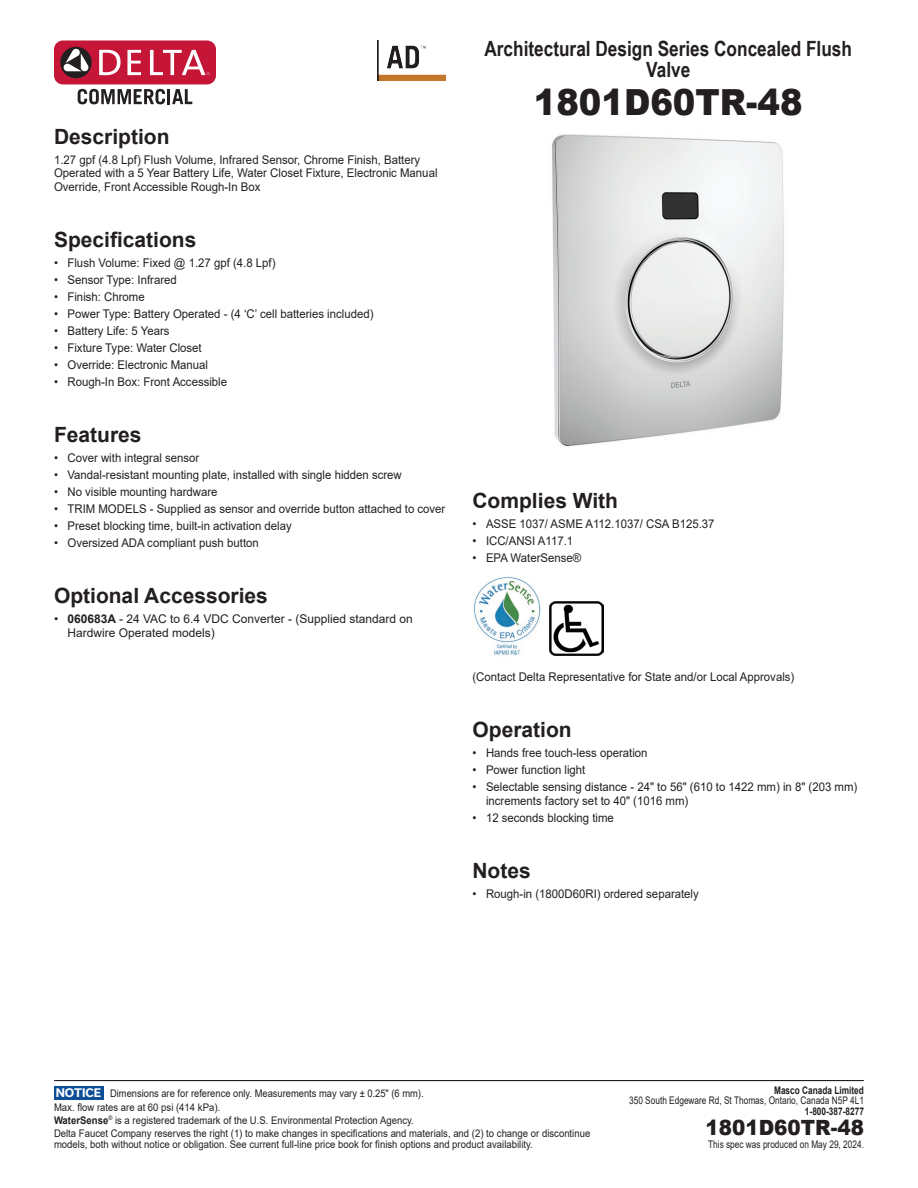
<style>
.page{position:relative;width:918px;height:1188px;background:#fff}
.page>*{position:absolute;margin:0;border:0;box-sizing:border-box;transform-origin:0 0}
.t1{font:900 36px "Arial";color:#231f20;scale:.94 1}
.Section_Header{font:700 21px "Arial";color:#231f20}
.Basic_Heading{font:700 21px/21px "Arial Narrow";color:#231f20;text-align:center}
.t2{font:900 21px "Arial";color:#231f20;scale:.95 1}
.Paragraph{font:12px/13.5px "Arial";color:#231f20;scale:.95 1}
.Paragraph-2{font:12px/13.5px "Arial";color:#231f20}
.t3{font:10.5px/13.2px "Arial";color:#231f20;scale:.89 1}
.t4{font:10.5px "Arial";color:#231f20;scale:.91 1}
.t5{font:10.5px "Arial";color:#231f20;scale:.79 1}
.t6{font:700 10.5px "Arial";color:#231f20;scale:.79 1}
.s1{font-weight:700}
.s2{font-family:"Usual";font-weight:700;font-size:11.4px;color:#fff}
</style>
<div class="page">
<div style="left:54px;top:41px;width:162px;height:43px;background:#c51638;border-radius:9px"></div>
<div style="left:60px;top:47px;width:32px;height:31px;background:#231f20;border-radius:50%"></div>
<svg style="left:99px;top:50px;width:22px;height:25px"></svg>
<svg style="left:127px;top:50px;width:14px;height:25px"></svg>
<svg style="left:150px;top:50px;width:60px;height:25px"></svg>
<svg style="left:63px;top:48px;width:26px;height:24px"></svg>
<svg style="left:78px;top:89px;width:114px;height:15px"></svg>
<img style="left:377px;top:41px;width:69px;height:40px">
<div style="left:54px;top:1086px;width:49px;height:13px;background:#0c4e97"></div>
<hr style="left:55px;top:1080px;width:808px;height:1px;background:#231f20">
<img style="left:549px;top:602px;width:54px;height:54px">
<img style="left:474px;top:577px;width:67px;height:79px">
<img style="left:552px;top:134px;width:232px;height:313px">
<p class="Basic_Heading" style="left:485px;top:37px;width:369px">Architectural Design Series Concealed Flush<br>Valve</p>
<p class="Section_Header" style="left:54px;top:121px;width:117px">Description</p>
<p class="Paragraph" style="left:54px;top:153px;width:405px">1.27 gpf (4.8 Lpf) Flush Volume, Infrared Sensor, Chrome Finish, Battery<br>Operated with a 5 Year Battery Life, Water Closet Fixture, Electronic Manual<br>Override, Front Accessible Rough-In Box</p>
<p class="Section_Header" style="left:54px;top:224px;width:144px">Specifications</p>
<p class="Paragraph" style="left:54px;top:256px;width:235px">• Flush Volume: Fixed @ 1.27 gpf (4.8 Lpf)</p>
<p class="Paragraph" style="left:54px;top:273px;width:131px">• Sensor Type: Infrared</p>
<p class="Paragraph" style="left:54px;top:290px;width:97px">• Finish: Chrome</p>
<p class="Paragraph" style="left:54px;top:307px;width:338px">• Power Type: Battery Operated - (4 ‘C’ cell batteries included)</p>
<p class="Paragraph" style="left:54px;top:324px;width:123px">• Battery Life: 5 Years</p>
<p class="Paragraph" style="left:54px;top:341px;width:157px">• Fixture Type: Water Closet</p>
<p class="Paragraph" style="left:54px;top:358px;width:164px">• Override: Electronic Manual</p>
<p class="Paragraph" style="left:54px;top:375px;width:184px">• Rough-In Box: Front Accessible</p>
<p class="Section_Header" style="left:54px;top:420px;width:89px">Features</p>
<p class="Paragraph" style="left:54px;top:451px;width:154px">• Cover with integral sensor</p>
<p class="Paragraph" style="left:54px;top:468px;width:368px">• Vandal-resistant mounting plate, installed with single hidden screw</p>
<p class="Paragraph" style="left:54px;top:485px;width:174px">• No visible mounting hardware</p>
<p class="Paragraph" style="left:54px;top:502px;width:414px">• TRIM MODELS - Supplied as sensor and override button attached to cover</p>
<p class="Paragraph" style="left:54px;top:519px;width:252px">• Preset blocking time, built-in activation delay</p>
<p class="Paragraph" style="left:54px;top:536px;width:217px">• Oversized ADA compliant push button</p>
<p class="Section_Header" style="left:54px;top:581px;width:215px">Optional Accessories</p>
<p class="Paragraph-2" style="left:68px;top:612px;width:347px;text-indent:-14px">• <span class="s1">060683A</span> - 24 VAC to 6.4 VDC Converter - (Supplied standard on<br>Hardwire Operated models)</p>
<h1 class="t1" style="left:534px;top:76px;width:288px">1801D60TR-48</h1>
<p class="Section_Header" style="left:472px;top:486px;width:147px">Complies With</p>
<p class="Paragraph" style="left:472px;top:517px;width:256px">• ASSE 1037/ ASME A112.1037/ CSA B125.37</p>
<p class="Paragraph" style="left:472px;top:534px;width:108px">• ICC/ANSI A117.1</p>
<p class="Paragraph" style="left:472px;top:551px;width:116px">• EPA WaterSense®</p>
<p class="Paragraph" style="left:472px;top:670px;width:340px">(Contact Delta Representative for State and/or Local Approvals)</p>
<p class="Section_Header" style="left:472px;top:715px;width:101px">Operation</p>
<p class="Paragraph" style="left:472px;top:746px;width:186px">• Hands free touch-less operation</p>
<p class="Paragraph" style="left:472px;top:763px;width:120px">• Power function light</p>
<p class="Paragraph" style="left:486px;top:780px;width:392px;text-indent:-14px">• Selectable sensing distance - 24" to 56" (610 to 1422 mm) in 8" (203 mm) increments factory set to 40" (1016 mm)</p>
<p class="Paragraph" style="left:472px;top:811px;width:150px">• 12 seconds blocking time</p>
<p class="Section_Header" style="left:472px;top:856px;width:60px">Notes</p>
<p class="Paragraph" style="left:472px;top:887px;width:240px">• Rough-in (1800D60RI) ordered separately</p>
<p class="t3" style="left:54px;top:1087px;width:604px"><span class="s2">NOTICE</span> Dimensions are for reference only. Measurements may vary ± 0.25" (6 mm).<br>Max. flow rates are at 60 psi (414 kPa).<br><span class="s1">WaterSense</span><sup>®</sup> is a registered trademark of the U.S. Environmental Protection Agency.<br>Delta Faucet Company reserves the right (1) to make changes in specifications and materials, and (2) to change or discontinue</p>
<p class="t4" style="left:54px;top:1137px;width:528px">models, both without notice or obligation. See current full-line price book for finish options and product availability.</p>
<p class="t6" style="left:774px;top:1083px;width:115px">Masco Canada Limited</p>
<p class="t5" style="left:629px;top:1093px;width:299px">350 South Edgeware Rd, St Thomas, Ontario, Canada N5P 4L1</p>
<p class="t6" style="left:805px;top:1104px;width:76px">1-800-387-8277</p>
<h2 class="t2" style="left:705px;top:1112px;width:168px">1801D60TR-48</h2>
<p class="t5" style="left:708px;top:1137px;width:199px">This spec was produced on May 29, 2024.</p>
</div>
